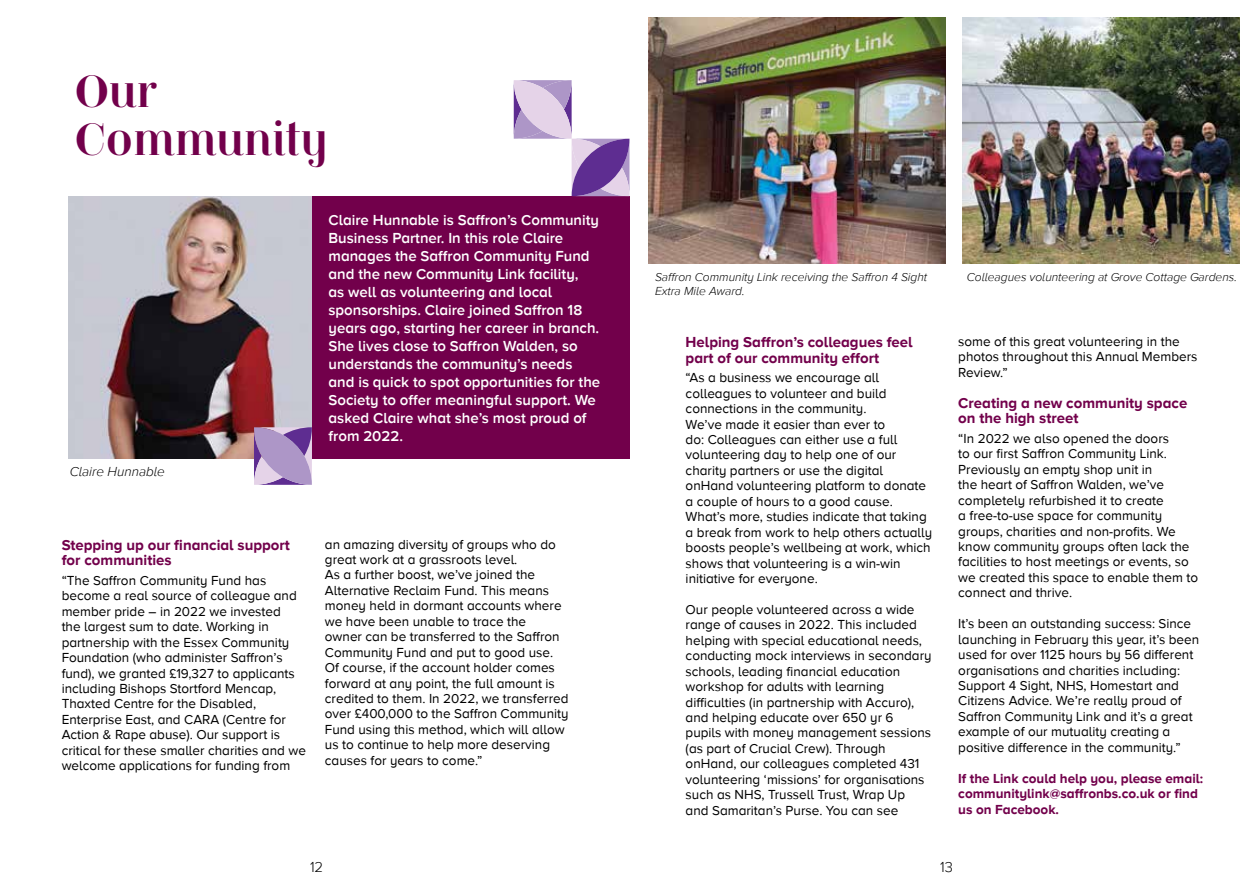
<style>
.page{position:relative;width:1259px;height:893px;background:#fff}
.page>*{position:absolute;margin:0;border:0;box-sizing:border-box;transform-origin:0 0}
.t1{font:700 45px/48px "Jeanne Moderno OT";letter-spacing:.005em;color:#72004b}
.t2{font:600 15px/18px "Proxima Nova A";color:#fff}
.t3{font:700 15px/15.5px "Proxima Nova A";color:#72004b}
.t4{font:300 15px "Proxima Nova A";color:#000}
.t5{font:13.5px/15.5px "Proxima Nova A";color:#000}
.t6{font:700 13.5px/15.5px "Proxima Nova A";color:#72004b}
.t7{font:italic 300 13.5px "Proxima Nova A";color:#000}
.t8{font:italic 300 12px/14.4px "Proxima Nova A";color:#000}
.s1{font-family:"Scotch Display"}
</style>
<div class="page">
<img style="left:68px;top:196px;width:244px;height:262px">
<div style="left:312px;top:196px;width:317px;height:262px;background:#72004b"></div>
<svg style="left:254px;top:427px;width:58px;height:58px;background:#a98dc2"></svg>
<svg style="left:514px;top:80px;width:115px;height:116px"></svg>
<img style="left:648px;top:17px;width:297px;height:247px">
<img style="left:962px;top:17px;width:277px;height:247px">
<h1 class="t1" style="left:75px;top:68px;width:254px"><span class="s1">O</span>ur<br><span class="s1">C</span>ommunity</h1>
<p class="t7" style="left:70px;top:464px;width:97px">Claire Hunnable</p>
<p class="t2" style="left:328px;top:211px;width:273px">Claire Hunnable is Saffron’s Community Business Partner. In this role Claire manages the Saffron Community Fund and the new Community Link facility,<br>as well as volunteering and local sponsorships. Claire joined Saffron 18 years ago, starting her career in branch.<br>She lives close to Saffron Walden, so understands the community’s needs and is quick to spot opportunities for the Society to offer meaningful support. We asked Claire what she’s most proud of from 2022.</p>
<p class="t3" style="left:62px;top:537px;width:230px">Stepping up our financial support for communities</p>
<p class="t5" style="left:62px;top:572px;width:246px">“The Saffron Community Fund has become a real source of colleague and member pride – in 2022 we invested<br>the largest sum to date. Working in partnership with the Essex Community Foundation (who administer Saffron’s fund), we granted £19,327 to applicants including Bishops Stortford Mencap, Thaxted Centre for the Disabled, Enterprise East, and CARA (Centre for Action &amp; Rape abuse). Our support is critical for these smaller charities and we welcome applications for funding from</p>
<p class="t5" style="left:325px;top:536px;width:245px">an amazing diversity of groups who do great work at a grassroots level.<br>As a further boost, we’ve joined the Alternative Reclaim Fund. This means money held in dormant accounts where we have been unable to trace the<br>owner can be transferred to the Saffron Community Fund and put to good use.<br>Of course, if the account holder comes forward at any point, the full amount is credited to them. In 2022, we transferred over £400,000 to the Saffron Community Fund using this method, which will allow us to continue to help more deserving causes for years to come.”</p>
<p class="t4" style="left:310px;top:859px;width:15px">12</p>
<p class="t8" style="left:655px;top:269px;width:274px">Saffron Community Link receiving the Saffron 4 Sight<br>Extra Mile Award.</p>
<p class="t8" style="left:966px;top:269px;width:272px">Colleagues volunteering at Grove Cottage Gardens.</p>
<p class="t3" style="left:685px;top:334px;width:228px">Helping Saffron’s colleagues feel part of our community effort</p>
<p class="t5" style="left:685px;top:370px;width:248px">“As a business we encourage all colleagues to volunteer and build connections in the community.<br>We’ve made it easier than ever to<br>do: Colleagues can either use a full volunteering day to help one of our charity partners or use the digital onHand volunteering platform to donate a couple of hours to a good cause.<br>What’s more, studies indicate that taking a break from work to help others actually boosts people’s wellbeing at work, which shows that volunteering is a win-win initiative for everyone.</p>
<p class="t5" style="left:685px;top:601px;width:247px">Our people volunteered across a wide range of causes in 2022. This included helping with special educational needs, conducting mock interviews in secondary schools, leading financial education workshop for adults with learning difficulties (in partnership with Accuro), and helping educate over 650 yr 6 pupils with money management sessions (as part of Crucial Crew). Through onHand, our colleagues completed 431 volunteering ‘missions’ for organisations such as NHS, Trussell Trust, Wrap Up<br>and Samaritan’s Purse. You can see</p>
<p class="t5" style="left:958px;top:333px;width:241px">some of this great volunteering in the photos throughout this Annual Members<br>Review.”</p>
<p class="t3" style="left:958px;top:395px;width:230px">Creating a new community space on the high street</p>
<p class="t5" style="left:958px;top:430px;width:241px">“In 2022 we also opened the doors<br>to our first Saffron Community Link.<br>Previously an empty shop unit in<br>the heart of Saffron Walden, we’ve completely refurbished it to create<br>a free-to-use space for community groups, charities and non-profits. We know community groups often lack the facilities to host meetings or events, so we created this space to enable them to connect and thrive.</p>
<p class="t5" style="left:958px;top:616px;width:242px">It’s been an outstanding success: Since launching in February this year, it’s been used for over 1125 hours by 56 different organisations and charities including:<br>Support 4 Sight, NHS, Homestart and Citizens Advice. We’re really proud of Saffron Community Link and it’s a great example of our mutuality creating a positive difference in the community.”</p>
<p class="t6" style="left:958px;top:770px;width:246px">If the Link could help you, please email: communitylink@saffronbs.co.uk or find us on Facebook.</p>
<p class="t4" style="left:940px;top:859px;width:14px">13</p>
</div>
